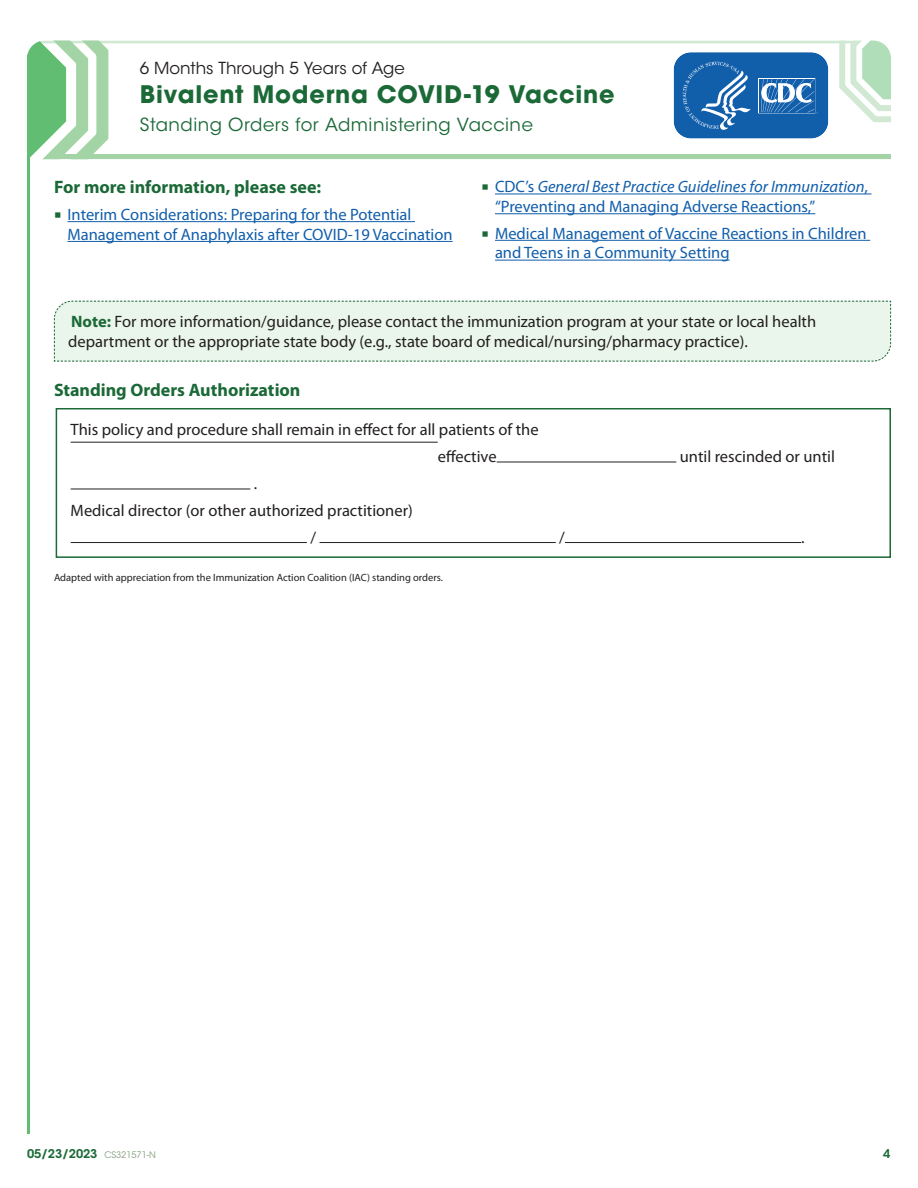
<style>
.page{position:relative;width:918px;height:1188px;background:#fff}
.page>*{position:absolute;margin:0;border:0;box-sizing:border-box;transform-origin:0 0}
.t1{font:700 24px "ITC Avant Garde Pro";letter-spacing:.03em;color:#1b6937}
.t2{font:700 18px "Myriad Pro";color:#1b6937}
.t3{font:18px "ITC Avant Garde Std";letter-spacing:.03em;color:#1b6937}
.t4{font:16.5px/27px "Myriad Pro";color:#231f20}
.t5{font:16.5px/19.8px "Myriad Pro";color:#115eab}
.t6{font:16.5px "ITC Avant Garde Std";color:#231f20}
.t7{font:600 12px "ITC Avant Garde Std";letter-spacing:-.01em;color:#1b6937}
.P_source_note{font:10.5px "Myriad Pro";color:#231f20}
.s1{font-style:italic}
.s2{font-weight:700;color:#1b6937}
.s3{font-weight:400;font-size:9px;color:#87a082}
</style>
<div class="page">
<hr style="left:27px;top:55px;width:3px;height:1079px;background:#60bd71">
<svg style="left:27px;top:40px;width:864px;height:119px"></svg>
<hr style="left:68px;top:221px;width:347px;height:1px;background:#115eab">
<hr style="left:68px;top:241px;width:385px;height:1px;background:#115eab">
<hr style="left:495px;top:194px;width:377px;height:1px;background:#115eab">
<hr style="left:495px;top:213px;width:320px;height:1px;background:#115eab">
<hr style="left:495px;top:240px;width:375px;height:1px;background:#115eab">
<hr style="left:495px;top:260px;width:235px;height:1px;background:#115eab">
<div style="left:54px;top:300px;width:837px;height:62px;background:#eaf5eb"></div>
<hr style="left:71px;top:442px;width:367px;height:1px;background:#231f20">
<hr style="left:497px;top:462px;width:179px;height:1px;background:#231f20">
<hr style="left:71px;top:489px;width:179px;height:1px;background:#231f20">
<hr style="left:71px;top:542px;width:236px;height:1px;background:#231f20">
<hr style="left:320px;top:542px;width:236px;height:1px;background:#231f20">
<hr style="left:565px;top:542px;width:236px;height:1px;background:#231f20">
<div style="left:56px;top:408px;width:835px;height:150px;border:2px solid #1b6937"></div>
<p class="t6" style="left:140px;top:58px;width:267px">6 Months Through 5 Years of Age</p>
<h1 class="t1" style="left:140px;top:78px;width:476px">Bivalent Moderna COVID-19 Vaccine</h1>
<p class="t3" style="left:140px;top:113px;width:395px">Standing Orders for Administering Vaccine</p>
<h2 class="t2" style="left:54px;top:177px;width:269px">For more information, please see:</h2>
<p class="t5" style="left:68px;top:205px;width:387px">Interim Considerations: Preparing for the Potential<br>Management of Anaphylaxis after COVID-19 Vaccination</p>
<p class="t5" style="left:495px;top:177px;width:375px">CDC’s <span class="s1">General Best Practice Guidelines for Immunization</span>, “Preventing and Managing Adverse Reactions,”</p>
<p class="t5" style="left:495px;top:224px;width:373px">Medical Management of Vaccine Reactions in Children and Teens in a Community Setting</p>
<p class="t4" style="left:68px;top:312px;width:749px;line-height:19.8px"><span class="s2">Note:</span> For more information/guidance, please contact the immunization program at your state or local health department or the appropriate state body (e.g., state board of medical/nursing/pharmacy practice).</p>
<h2 class="t2" style="left:54px;top:380px;width:248px">Standing Orders Authorization</h2>
<p class="t4" style="left:438px;top:417px;width:102px;text-indent:-367px">This policy and procedure shall remain in effect for all patients of the effective</p>
<p class="t4" style="left:680px;top:444px;width:157px">until rescinded or until</p>
<p class="t4" style="left:254px;top:471px;width:5px">.</p>
<p class="t4" style="left:310px;top:497px;width:104px;text-indent:-240px">Medical director (or other authorized practitioner) /</p>
<p class="P_source_note" style="left:54px;top:571px;width:391px">Adapted with appreciation from the Immunization Action Coalition (IAC) standing orders.</p>
<p class="t4" style="left:559px;top:524px;width:7px">/</p>
<p class="t4" style="left:801px;top:524px;width:5px">.</p>
<p class="t7" style="left:27px;top:1146px;width:130px">05/23/2023 <span class="s3">CS321571-N</span></p>
<p class="t7" style="left:883px;top:1146px;width:9px">4</p>
</div>
